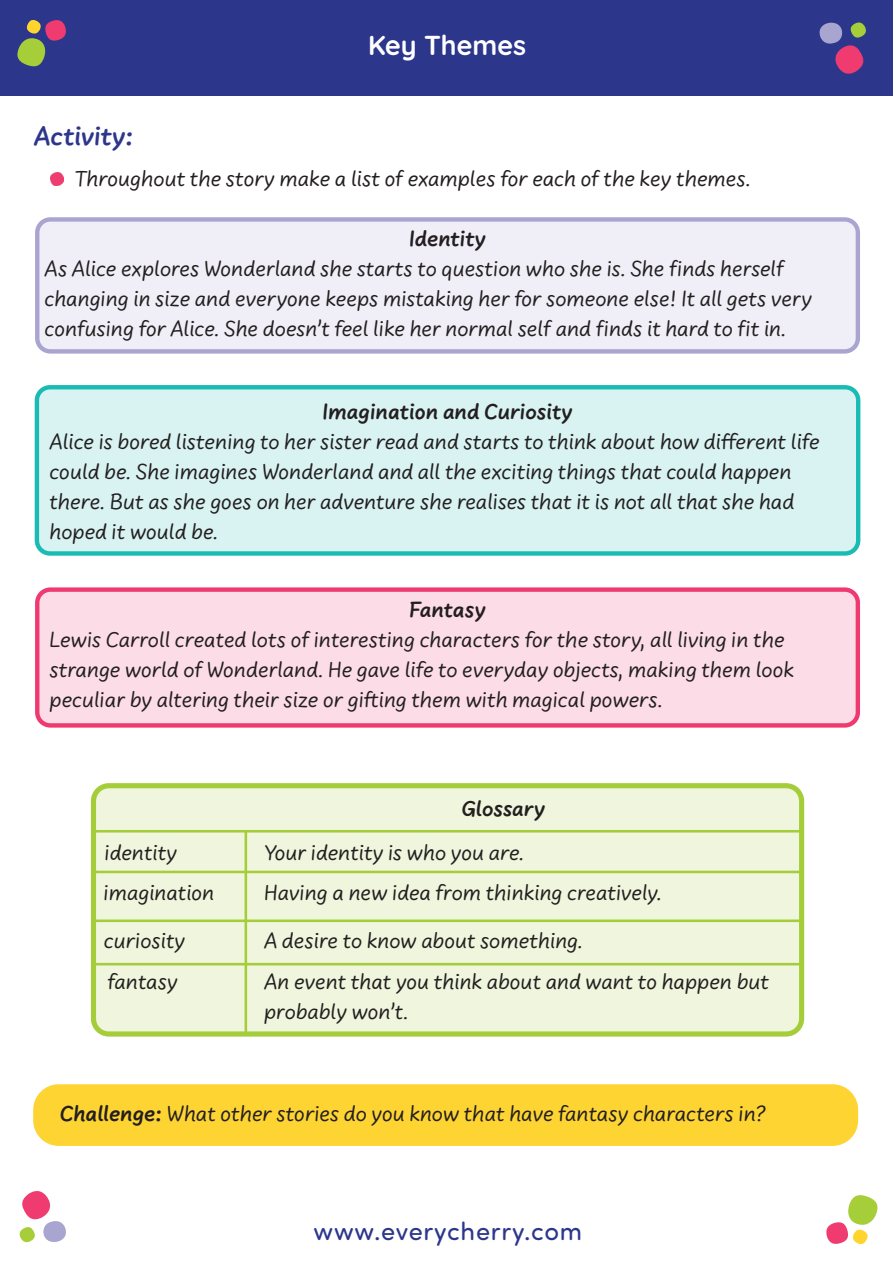
<style>
.page{position:relative;width:893px;height:1263px;background:#fff}
.page>*{position:absolute;margin:0;border:0;box-sizing:border-box;transform-origin:0 0}
.Page_Title{font:700 27.3px "Quicksand";color:#fff}
.Heading{font:700 27.3px "Uberhand Pro";color:#2c378c}
.t1{font:25.5px "Sofia Pro Soft";letter-spacing:.03em;color:#2c378c}
.Body{font:22.65px/30px "Uberhand Pro";color:#231f20}
.Body-2{font:700 22.65px "Uberhand Pro";color:#231f20}
.s1{font-weight:700}
</style>
<div class="page">
<svg style="left:826px;top:1195px;width:52px;height:50px"></svg>
<svg style="left:19px;top:1191px;width:47px;height:52px"></svg>
<div style="left:0;top:0;width:893px;height:96px;background:#2c378c"></div>
<svg style="left:17px;top:20px;width:49px;height:47px"></svg>
<svg style="left:819px;top:22px;width:47px;height:52px"></svg>
<div style="left:33px;top:1084px;width:825px;height:62px;background:#fdd432;border-radius:26px"></div>
<div style="left:38px;top:220px;width:819px;height:134px;background:#f0eff7;border-radius:13px"></div>
<div style="left:35px;top:217px;width:825px;height:137px;border:4px solid #a9a5d0;border-radius:13px"></div>
<div style="left:38px;top:387px;width:819px;height:167px;background:#d8f3f2;border-radius:13px"></div>
<div style="left:35px;top:385px;width:825px;height:171px;border:4px solid #1abbb4;border-radius:13px"></div>
<div style="left:38px;top:589px;width:819px;height:137px;background:#fcdde7;border-radius:13px"></div>
<div style="left:35px;top:587px;width:825px;height:141px;border:4px solid #ef3971;border-radius:13px"></div>
<div style="left:93px;top:786px;width:705px;height:248px;background:#eff6dd;border-radius:15px"></div>
<div style="left:91px;top:783px;width:713px;height:253px;border:5px solid #a5cd3a;border-radius:15px"></div>
<hr style="left:92px;top:830px;width:710px;height:2px;background:#a5cd3a">
<hr style="left:93px;top:963px;width:710px;height:2px;background:#a5cd3a">
<hr style="left:91px;top:919px;width:710px;height:3px;background:#a5cd3a">
<hr style="left:91px;top:871px;width:709px;height:2px;background:#a5cd3a">
<hr style="left:245px;top:831px;width:2px;height:205px;background:#a5cd3a">
<img style="left:50px;top:172px;width:13px;height:14px">
<p class="Heading" style="left:34px;top:115px;width:101px">Activity:</p>
<p class="Page_Title" style="left:368px;top:22px;width:160px">Key Themes</p>
<p class="Body" style="left:75px;top:162px;width:678px">Throughout the story make a list of examples for each of the key themes.</p>
<p class="Body-2" style="left:409px;top:222px;width:78px">Identity</p>
<p class="Body" style="left:45px;top:253px;width:769px">As Alice explores Wonderland she starts to question who she is. She finds herself changing in size and everyone keeps mistaking her for someone else! It all gets very confusing for Alice. She doesn’t feel like her normal self and finds it hard to fit in.</p>
<p class="Body-2" style="left:323px;top:394px;width:251px">Imagination and Curiosity</p>
<p class="Body" style="left:50px;top:425px;width:772px">Alice is bored listening to her sister read and starts to think about how different life could be. She imagines Wonderland and all the exciting things that could happen there. But as she goes on her adventure she realises that it is not all that she had hoped it would be.</p>
<p class="Body-2" style="left:409px;top:593px;width:78px">Fantasy</p>
<p class="Body" style="left:50px;top:624px;width:746px">Lewis Carroll created lots of interesting characters for the story, all living in the strange world of Wonderland. He gave life to everyday objects, making them look peculiar by altering their size or gifting them with magical powers.</p>
<p class="Body-2" style="left:461px;top:792px;width:85px">Glossary</p>
<p class="Body" style="left:105px;top:836px;width:74px">identity</p>
<p class="Body" style="left:264px;top:836px;width:262px">Your identity is who you are.</p>
<p class="Body" style="left:104px;top:876px;width:112px">imagination</p>
<p class="Body" style="left:264px;top:876px;width:399px">Having a new idea from thinking creatively.</p>
<p class="Body" style="left:104px;top:924px;width:83px">curiosity</p>
<p class="Body" style="left:264px;top:924px;width:320px">A desire to know about something.</p>
<p class="Body" style="left:108px;top:965px;width:72px">fantasy</p>
<p class="Body" style="left:264px;top:965px;width:507px">An event that you think about and want to happen but probably won’t.</p>
<p class="Body" style="left:60px;top:1098px;width:708px"><span class="s1">Challenge:</span> What other stories do you know that have fantasy characters in?</p>
<p class="t1" style="left:314px;top:1214px;width:270px">www.everycherry.com</p>
</div>
